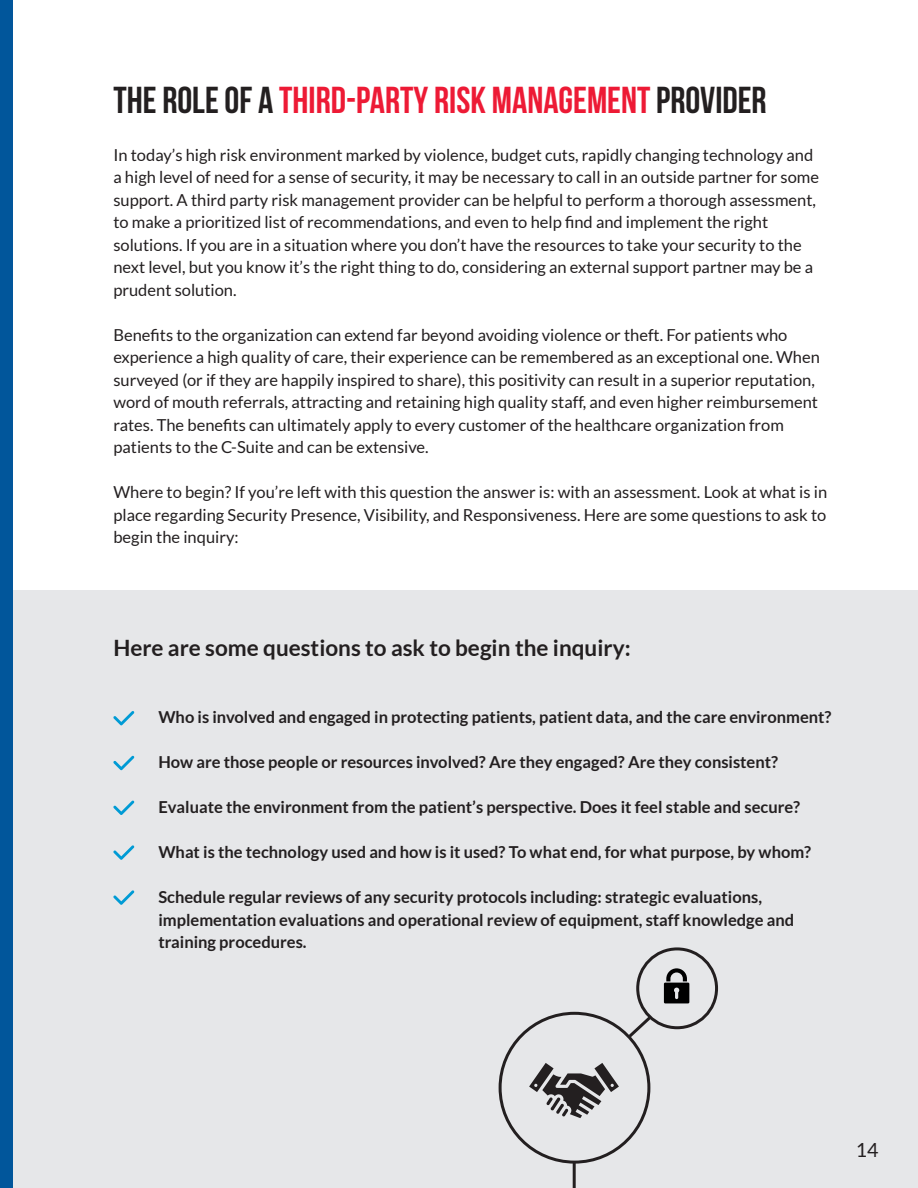
<style>
.page{position:relative;width:918px;height:1188px;background:#fff}
.page>*{position:absolute;margin:0;border:0;box-sizing:border-box;transform-origin:0 0}
.t1{font:37.5px "Bebas Neue";color:#ed1a35}
.t2{font:700 22.5px "Lato";color:#231f20}
.t3{font:19.5px "Lato";color:#231f20}
.t4{font:16.5px/22.5px "Lato";color:#231f20}
.t5{font:700 16.5px/22.5px "Lato";color:#231f20}
.s1{color:#231f20}
</style>
<div class="page">
<div style="left:0;top:590px;width:918px;height:598px;background:#e6e7e9"></div>
<div style="left:0;top:0;width:12px;height:1188px;background:#01569b"></div>
<svg style="left:113px;top:711px;width:21px;height:14px"></svg>
<svg style="left:113px;top:756px;width:21px;height:14px"></svg>
<svg style="left:113px;top:800px;width:21px;height:15px"></svg>
<svg style="left:113px;top:845px;width:21px;height:15px"></svg>
<svg style="left:113px;top:890px;width:21px;height:15px"></svg>
<div style="left:499px;top:1012px;width:151px;height:152px;border:3px solid #231f20;border-radius:50%"></div>
<div style="left:636px;top:947px;width:82px;height:82px;border:3px solid #231f20;border-radius:50%"></div>
<hr style="left:573px;top:1163px;width:3px;height:25px;background:#231f20">
<svg style="left:625px;top:1014px;width:29px;height:27px"></svg>
<svg style="left:529px;top:1063px;width:90px;height:55px"></svg>
<svg style="left:664px;top:968px;width:25px;height:35px"></svg>
<h1 class="t1" style="left:113px;top:79px;width:655px"><span class="s1">THE ROLE OF A</span> THIRD-PARTY RISK MANAGEMENT <span class="s1">PROVIDER</span></h1>
<p class="t4" style="left:113px;top:143px;width:707px">In today’s high risk environment marked by violence, budget cuts, rapidly changing technology and a high level of need for a sense of security, it may be necessary to call in an outside partner for some support. A third party risk management provider can be helpful to perform a thorough assessment, to make a prioritized list of recommendations, and even to help find and implement the right solutions. If you are in a situation where you don’t have the resources to take your security to the next level, but you know it’s the right thing to do, considering an external support partner may be a prudent solution.</p>
<p class="t4" style="left:113px;top:324px;width:708px">Benefits to the organization can extend far beyond avoiding violence or theft. For patients who experience a high quality of care, their experience can be remembered as an exceptional one. When surveyed (or if they are happily inspired to share), this positivity can result in a superior reputation, word of mouth referrals, attracting and retaining high quality staff, and even higher reimbursement rates. The benefits can ultimately apply to every customer of the healthcare organization from patients to the C-Suite and can be extensive.</p>
<p class="t4" style="left:113px;top:481px;width:715px;text-align:justify">Where to begin? If you’re left with this question the answer is: with an assessment. Look at what is in place regarding Security Presence, Visibility, and Responsiveness. Here are some questions to ask to begin the inquiry:</p>
<h2 class="t2" style="left:113px;top:635px;width:519px">Here are some questions to ask to begin the inquiry:</h2>
<p class="t5" style="left:158px;top:706px;width:675px">Who is involved and engaged in protecting patients, patient data, and the care environment?</p>
<p class="t5" style="left:158px;top:751px;width:621px">How are those people or resources involved? Are they engaged? Are they consistent?</p>
<p class="t5" style="left:158px;top:796px;width:643px">Evaluate the environment from the patient’s perspective. Does it feel stable and secure?</p>
<p class="t5" style="left:158px;top:841px;width:654px">What is the technology used and how is it used? To what end, for what purpose, by whom?</p>
<p class="t5" style="left:158px;top:886px;width:637px">Schedule regular reviews of any security protocols including: strategic evaluations, implementation evaluations and operational review of equipment, staff knowledge and training procedures.</p>
<p class="t3" style="left:856px;top:1139px;width:24px">14</p>
</div>
